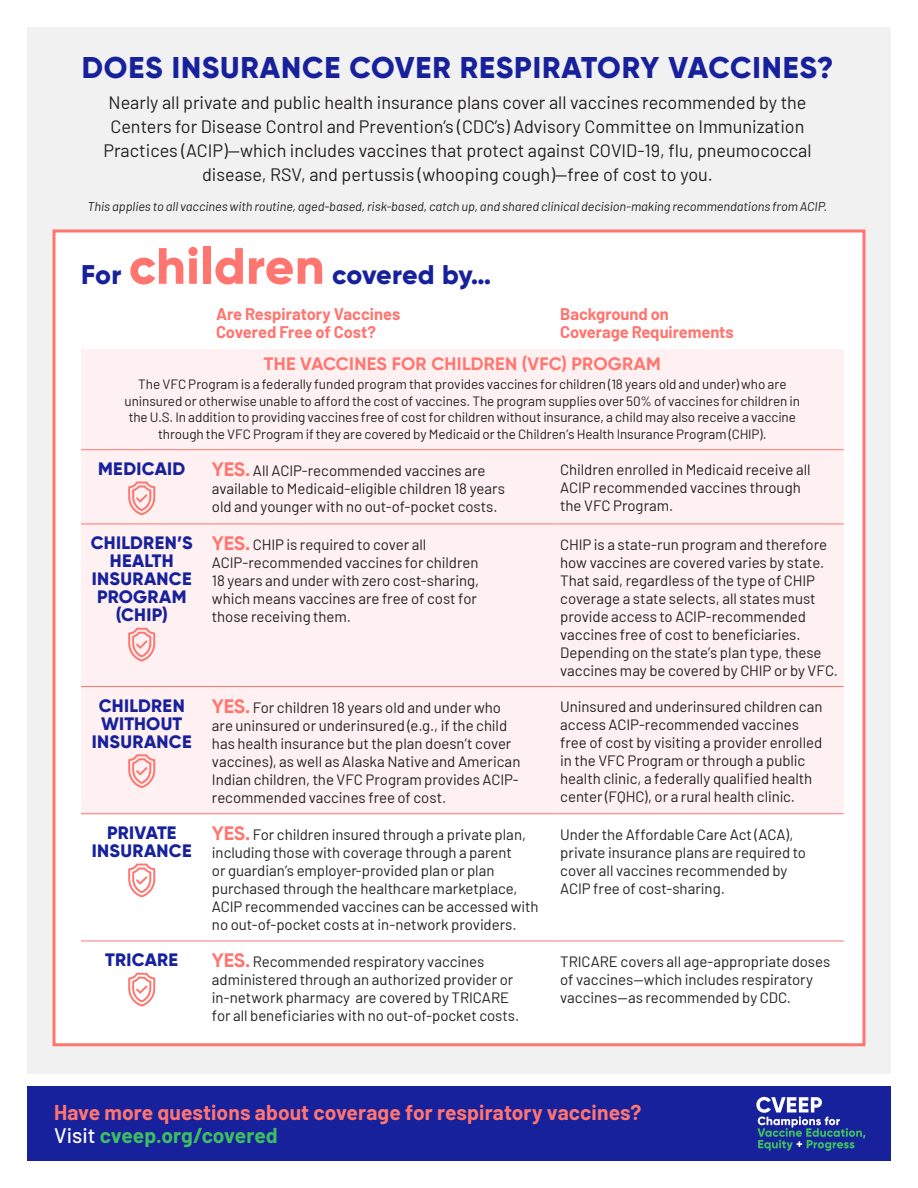
<style>
.page{position:relative;width:918px;height:1188px;background:#fff}
.page>*{position:absolute;margin:0;border:0;box-sizing:border-box;transform-origin:0 0}
.t1{font:800 30px "Gilroy";letter-spacing:.03em;color:#17219c}
.t2{font:800 27px "Gilroy";letter-spacing:-.005em;color:#17219c}
.t3{font:700 21px/22.5px "Barlow";letter-spacing:.005em;color:#ff7570}
.t4{font:18px/24px "Barlow";color:#231f20;text-align:center}
.t5{font:800 18px/18px "Gilroy";letter-spacing:.015em;color:#17219c;text-align:center}
.t6{font:700 18px "Gilroy";letter-spacing:.01em;color:#ff7570}
.t7{font:700 16.5px/18px "Barlow";letter-spacing:-.005em;color:#ff7570}
.t8{font:15px/18px "Barlow";letter-spacing:-.005em;color:#231f20}
.t9{font:13.5px/16.5px "Barlow";letter-spacing:-.005em;color:#231f20;text-align:center}
.t10{font:italic 12.75px "Barlow";letter-spacing:-.005em;color:#231f20}
.s1{font-size:51px;color:#ff7570}
.s2{font-family:"Gilroy";font-weight:700;font-size:19.5px;color:#ff7570}
.s3{font-weight:500;color:#fff}
.s4{color:#3dbf61}
</style>
<div class="page">
<div style="left:27px;top:27px;width:864px;height:1046px;background:#f1f1f1"></div>
<div style="left:52px;top:230px;width:814px;height:816px;background:#fff;border:3px solid #ff7570"></div>
<div style="left:81px;top:349px;width:763px;height:464px;background:#fff1f1"></div>
<hr style="left:81px;top:449px;width:128px;height:1px;background:#ff7570">
<hr style="left:209px;top:449px;width:345px;height:1px;background:#ff7570">
<hr style="left:554px;top:449px;width:290px;height:1px;background:#ff7570">
<hr style="left:81px;top:524px;width:128px;height:1px;background:#ff7570">
<hr style="left:209px;top:524px;width:345px;height:1px;background:#ff7570">
<hr style="left:554px;top:524px;width:290px;height:1px;background:#ff7570">
<hr style="left:81px;top:686px;width:128px;height:1px;background:#ff7570">
<hr style="left:209px;top:686px;width:345px;height:1px;background:#ff7570">
<hr style="left:554px;top:686px;width:290px;height:1px;background:#ff7570">
<hr style="left:81px;top:813px;width:128px;height:1px;background:#ff7570">
<hr style="left:209px;top:813px;width:345px;height:1px;background:#ff7570">
<hr style="left:554px;top:813px;width:290px;height:1px;background:#ff7570">
<hr style="left:81px;top:941px;width:128px;height:1px;background:#ff7570">
<hr style="left:209px;top:941px;width:345px;height:1px;background:#ff7570">
<hr style="left:554px;top:941px;width:290px;height:1px;background:#ff7570">
<svg style="left:128px;top:482px;width:27px;height:33px"></svg>
<svg style="left:128px;top:628px;width:27px;height:34px"></svg>
<svg style="left:128px;top:754px;width:27px;height:34px"></svg>
<svg style="left:128px;top:864px;width:27px;height:33px"></svg>
<svg style="left:128px;top:973px;width:27px;height:34px"></svg>
<div style="left:27px;top:1087px;width:864px;height:74px;background:#17219c"></div>
<svg style="left:756px;top:1097px;width:110px;height:54px"></svg>
<h1 class="t1" style="left:82px;top:49px;width:753px">DOES INSURANCE COVER RESPIRATORY VACCINES?</h1>
<p class="t4" style="left:103px;top:89px;width:710px">Nearly all private and public health insurance plans cover all vaccines recommended by the Centers for Disease Control and Prevention’s (CDC’s) Advisory Committee on Immunization Practices (ACIP)—which includes vaccines that protect against COVID-19, flu, pneumococcal disease, RSV, and pertussis (whooping cough)—free of cost to you.</p>
<p class="t10" style="left:88px;top:197px;width:741px">This applies to all vaccines with routine, aged-based, risk-based, catch up, and shared clinical decision-making recommendations from ACIP.</p>
<h2 class="t2" style="left:81px;top:257px;width:412px">For <span class="s1">children</span> covered by…</h2>
<p class="t7" style="left:216px;top:304px;width:186px">Are Respiratory Vaccines<br>Covered Free of Cost?</p>
<p class="t7" style="left:560px;top:304px;width:175px">Background on<br>Coverage Requirements</p>
<p class="t6" style="left:264px;top:353px;width:398px">THE VACCINES FOR CHILDREN (VFC) PROGRAM</p>
<p class="t9" style="left:125px;top:375px;width:677px">The VFC Program is a federally funded program that provides vaccines for children (18 years old and under) who are uninsured or otherwise unable to afford the cost of vaccines. The program supplies over 50% of vaccines for children in the U.S. In addition to providing vaccines free of cost for children without insurance, a child may also receive a vaccine through the VFC Program if they are covered by Medicaid or the Children’s Health Insurance Program (CHIP).</p>
<p class="t5" style="left:98px;top:460px;width:89px">MEDICAID</p>
<p class="t8" style="left:212px;top:461px;width:295px"><span class="s2">YES.</span> All ACIP-recommended vaccines are available to Medicaid-eligible children 18 years old and younger with no out-of-pocket costs.</p>
<p class="t8" style="left:560px;top:460px;width:252px">Children enrolled in Medicaid receive all<br>ACIP recommended vaccines through the VFC Program.</p>
<p class="t5" style="left:91px;top:534px;width:104px">CHILDREN’S<br>HEALTH<br>INSURANCE<br>PROGRAM (CHIP)</p>
<p class="t8" style="left:212px;top:535px;width:269px"><span class="s2">YES.</span> CHIP is required to cover all ACIP-recommended vaccines for children 18 years and under with zero cost-sharing, which means vaccines are free of cost for those receiving them.</p>
<p class="t8" style="left:560px;top:534px;width:279px">CHIP is a state-run program and therefore how vaccines are covered varies by state.<br>That said, regardless of the type of CHIP coverage a state selects, all states must provide access to ACIP-recommended vaccines free of cost to beneficiaries.<br>Depending on the state’s plan type, these vaccines may be covered by CHIP or by VFC.</p>
<p class="t5" style="left:92px;top:696px;width:101px">CHILDREN<br>WITHOUT<br>INSURANCE</p>
<p class="t8" style="left:212px;top:697px;width:310px"><span class="s2">YES.</span> For children 18 years old and under who are uninsured or underinsured (e.g., if the child has health insurance but the plan doesn’t cover vaccines), as well as Alaska Native and American Indian children, the VFC Program provides ACIP&shy;recommended vaccines free of cost.</p>
<p class="t8" style="left:560px;top:697px;width:264px">Uninsured and underinsured children can access ACIP-recommended vaccines free of cost by visiting a provider enrolled in the VFC Program or through a public health clinic, a federally qualified health center (FQHC), or a rural health clinic.</p>
<p class="t5" style="left:92px;top:824px;width:101px">PRIVATE<br>INSURANCE</p>
<p class="t8" style="left:212px;top:825px;width:328px"><span class="s2">YES.</span> For children insured through a private plan, including those with coverage through a parent<br>or guardian’s employer-provided plan or plan purchased through the healthcare marketplace, ACIP recommended vaccines can be accessed with no out-of-pocket costs at in-network providers.</p>
<p class="t8" style="left:560px;top:824px;width:247px">Under the Affordable Care Act (ACA), private insurance plans are required to cover all vaccines recommended by ACIP free of cost-sharing.</p>
<p class="t5" style="left:105px;top:951px;width:74px">TRICARE</p>
<p class="t8" style="left:212px;top:952px;width:309px"><span class="s2">YES.</span> Recommended respiratory vaccines administered through an authorized provider or in-network pharmacy are covered by TRICARE for all beneficiaries with no out-of-pocket costs.</p>
<p class="t8" style="left:560px;top:951px;width:272px">TRICARE covers all age-appropriate doses of vaccines—which includes respiratory vaccines—as recommended by CDC.</p>
<h3 class="t3" style="left:54px;top:1100px;width:589px">Have more questions about coverage for respiratory vaccines?<br><span class="s3">Visit</span> <span class="s4">cveep.org/covered</span></h3>
</div>
